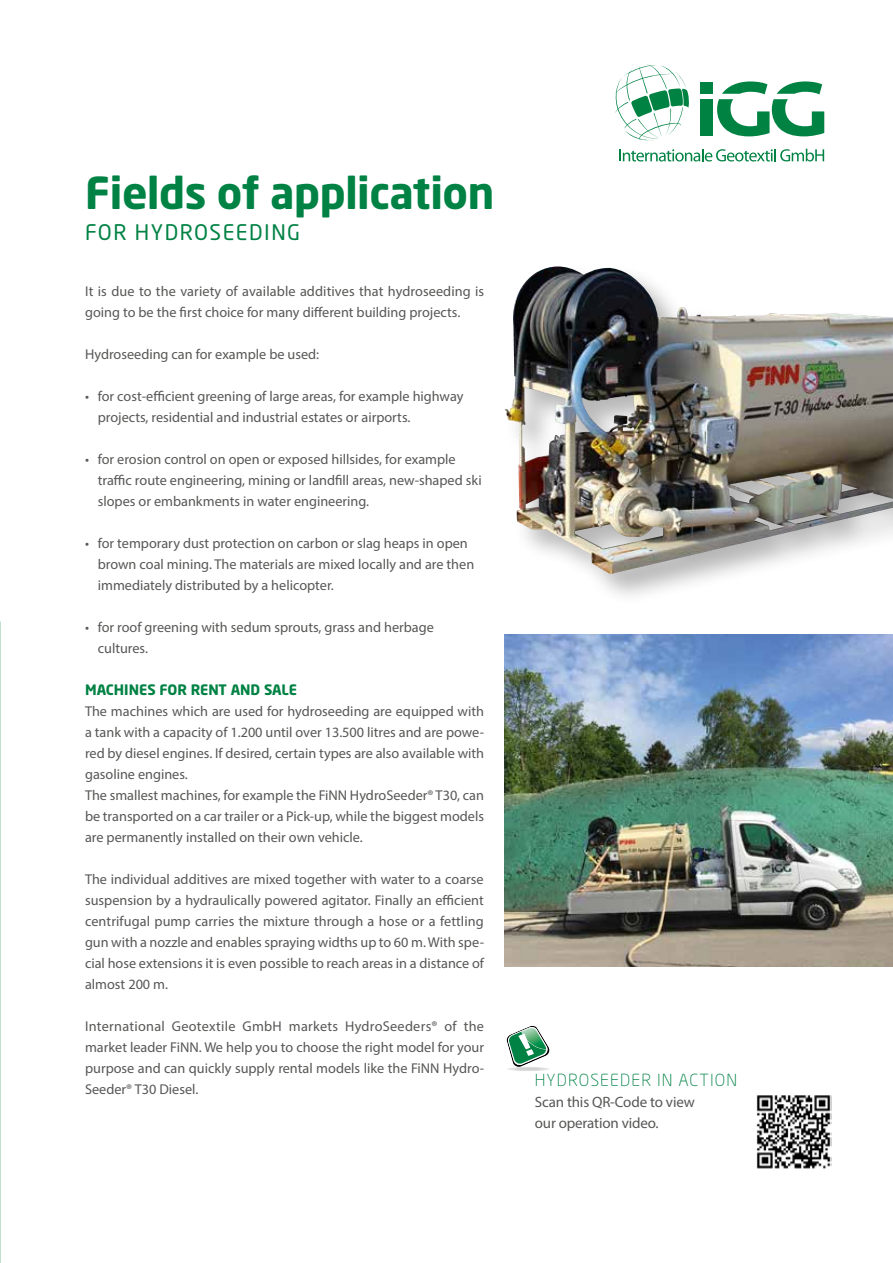
<style>
.page{position:relative;width:893px;height:1263px;background:#fff}
.page>*{position:absolute;margin:0;border:0;box-sizing:border-box;transform-origin:0 0}
.t1{font:700 43.5px "Neo Sans Std";letter-spacing:-.01em;color:#008244}
.t2{font:21.15px "Neo Sans Std";letter-spacing:.07em;color:#008244}
.t3{font:300 16.5px "Neo Sans Std";letter-spacing:.07em;color:#008244}
.t4{font:15px/21px "Myriad Pro";letter-spacing:-.01em;color:#575756}
.t5{font:14.25px/21px "Myriad Pro";color:#575756}
.t6{font:700 14.25px "Neo Sans Std";color:#008244}
</style>
<div class="page">
<svg style="left:506px;top:1067px;width:45px;height:4px"></svg>
<svg style="left:507px;top:1026px;width:42px;height:41px"></svg>
<hr style="left:0;top:621px;width:1px;height:642px;background:#c0e0d0">
<div style="left:700px;top:82px;width:13px;height:12px;background:#008243"></div>
<div style="left:700px;top:99px;width:13px;height:37px;background:#008243"></div>
<svg style="left:619px;top:149px;width:205px;height:13px"></svg>
<svg style="left:615px;top:64px;width:74px;height:77px"></svg>
<svg style="left:717px;top:81px;width:107px;height:55px"></svg>
<div style="left:503px;top:263px;width:390px;height:343px;background:#000;opacity:.29"></div>
<img style="left:503px;top:266px;width:390px;height:308px">
<img style="left:505px;top:634px;width:388px;height:332px">
<img style="left:756px;top:1095px;width:75px;height:74px">
<h1 class="t1" style="left:85px;top:165px;width:411px">Fields of application</h1>
<h2 class="t2" style="left:85px;top:220px;width:217px">FOR HYDROSEEDING</h2>
<p class="t5" style="left:85px;top:281px;width:401px">It is due to the variety of available additives that hydroseeding is going to be the first choice for many different building projects.</p>
<p class="t5" style="left:85px;top:344px;width:236px">Hydroseeding can for example be used:</p>
<p class="t5" style="left:98px;top:386px;width:367px;text-indent:-13px">• for cost-efficient greening of large areas, for example highway projects, residential and industrial estates or airports.</p>
<p class="t5" style="left:98px;top:449px;width:385px;text-indent:-13px">• for erosion control on open or exposed hillsides, for example traffic route engineering, mining or landfill areas, new-shaped ski slopes or embankments in water engineering.</p>
<p class="t5" style="left:98px;top:533px;width:378px;text-indent:-13px">• for temporary dust protection on carbon or slag heaps in open brown coal mining. The materials are mixed locally and are then immediately distributed by a helicopter.</p>
<p class="t5" style="left:98px;top:617px;width:338px;text-indent:-13px">• for roof greening with sedum sprouts, grass and herbage cultures.</p>
<p class="t6" style="left:85px;top:681px;width:213px">MACHINES FOR RENT AND SALE</p>
<p class="t5" style="left:85px;top:701px;width:401px">The machines which are used for hydroseeding are equipped with a tank with a capacity of 1.200 until over 13.500 litres and are powe&shy;red by diesel engines. If desired, certain types are also available with gasoline engines.<br>The smallest machines, for example the FiNN HydroSeeder® T30, can be transported on a car trailer or a Pick-up, while the biggest models are permanently installed on their own vehicle.</p>
<p class="t5" style="left:85px;top:869px;width:401px;text-align:justify">The individual additives are mixed together with water to a coarse suspension by a hydraulically powered agitator. Finally an efficient centrifugal pump carries the mixture through a hose or a fettling gun with a nozzle and enables spraying widths up to 60 m. With spe&shy;cial hose extensions it is even possible to reach areas in a distance of almost 200 m.</p>
<p class="t5" style="left:85px;top:1016px;width:401px;text-align:justify">International Geotextile GmbH markets HydroSeeders® of the market leader FiNN. We help you to choose the right model for your purpose and can quickly supply rental models like the FiNN Hydro-Seeder® T30 Diesel.</p>
<p class="t3" style="left:535px;top:1070px;width:204px">HYDROSEEDER IN ACTION</p>
<p class="t4" style="left:535px;top:1091px;width:161px">Scan this QR-Code to view our operation video.</p>
</div>
